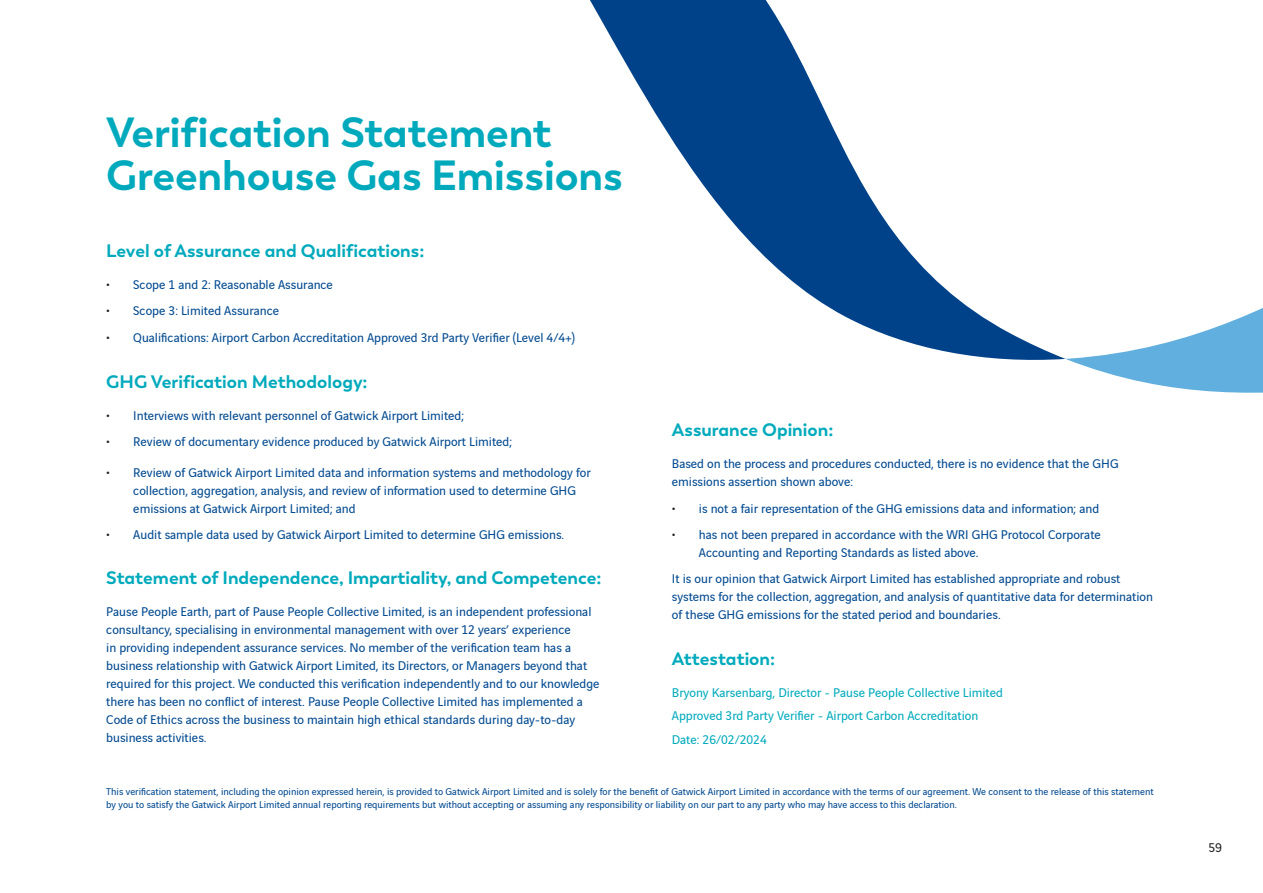
<style>
.page{position:relative;width:1263px;height:893px;background:#fff}
.page>*{position:absolute;margin:0;border:0;box-sizing:border-box;transform-origin:0 0}
.t1{font:700 42px/43.5px "Trenda";letter-spacing:-.005em;color:#00aabc}
.t2{font:700 18px "Trenda";color:#00aabc}
.Paragraph_-_dark_blue{font:13.5px/18px "Vinci Sans";color:#014990}
.t3{font:13.5px "Vinci Sans";color:#00aabc}
.t4{font:13.5px "Vinci Sans";color:#231f20}
.t5{font:10.5px/13.5px "Vinci Sans";color:#014990}
.s1{font-size:18px;color:#231f20}
</style>
<div class="page">
<svg style="left:1065px;top:308px;width:198px;height:85px"></svg>
<svg style="left:590px;top:0;width:475px;height:360px"></svg>
<p class="t1" style="left:106px;top:111px;width:518px">Verification Statement<br>Greenhouse Gas Emissions</p>
<p class="t2" style="left:106px;top:239px;width:320px">Level of Assurance and Qualifications:</p>
<p class="Paragraph_-_dark_blue" style="left:106px;top:274px;width:228px"><span class="s1">•</span> Scope 1 and 2: Reasonable Assurance</p>
<p class="Paragraph_-_dark_blue" style="left:106px;top:301px;width:174px"><span class="s1">•</span> Scope 3: Limited Assurance</p>
<p class="Paragraph_-_dark_blue" style="left:106px;top:327px;width:470px"><span class="s1">•</span> Qualifications: Airport Carbon Accreditation Approved 3rd Party Verifier (Level 4/4+)</p>
<p class="t2" style="left:106px;top:370px;width:263px">GHG Verification Methodology:</p>
<p class="Paragraph_-_dark_blue" style="left:106px;top:405px;width:359px"><span class="s1">•</span> Interviews with relevant personnel of Gatwick Airport Limited;</p>
<p class="Paragraph_-_dark_blue" style="left:106px;top:432px;width:407px"><span class="s1">•</span> Review of documentary evidence produced by Gatwick Airport Limited;</p>
<p class="Paragraph_-_dark_blue" style="left:133px;top:462px;width:459px;text-indent:-27px"><span class="s1">•</span> Review of Gatwick Airport Limited data and information systems and methodology for collection, aggregation, analysis, and review of information used to determine GHG emissions at Gatwick Airport Limited; and</p>
<p class="Paragraph_-_dark_blue" style="left:106px;top:525px;width:459px"><span class="s1">•</span> Audit sample data used by Gatwick Airport Limited to determine GHG emissions.</p>
<p class="t2" style="left:106px;top:567px;width:497px">Statement of Independence, Impartiality, and Competence:</p>
<p class="Paragraph_-_dark_blue" style="left:106px;top:602px;width:495px">Pause People Earth, part of Pause People Collective Limited, is an independent professional consultancy, specialising in environmental management with over 12 years’ experience<br>in providing independent assurance services. No member of the verification team has a business relationship with Gatwick Airport Limited, its Directors, or Managers beyond that required for this project. We conducted this verification independently and to our knowledge there has been no conflict of interest. Pause People Collective Limited has implemented a Code of Ethics across the business to maintain high ethical standards during day-to-day business activities.</p>
<p class="t2" style="left:672px;top:419px;width:163px">Assurance Opinion:</p>
<p class="Paragraph_-_dark_blue" style="left:672px;top:454px;width:448px">Based on the process and procedures conducted, there is no evidence that the GHG emissions assertion shown above:</p>
<p class="Paragraph_-_dark_blue" style="left:672px;top:498px;width:429px"><span class="s1">•</span> is not a fair representation of the GHG emissions data and information; and</p>
<p class="Paragraph_-_dark_blue" style="left:699px;top:524px;width:403px;text-indent:-27px"><span class="s1">•</span> has not been prepared in accordance with the WRI GHG Protocol Corporate<br>Accounting and Reporting Standards as listed above.</p>
<p class="Paragraph_-_dark_blue" style="left:672px;top:568px;width:483px">It is our opinion that Gatwick Airport Limited has established appropriate and robust systems for the collection, aggregation, and analysis of quantitative data for determination of these GHG emissions for the stated period and boundaries.</p>
<p class="t2" style="left:672px;top:647px;width:105px">Attestation:</p>
<p class="t3" style="left:672px;top:683px;width:332px">Bryony Karsenbarg, Director - Pause People Collective Limited</p>
<p class="t3" style="left:672px;top:706px;width:308px">Approved 3rd Party Verifier - Airport Carbon Accreditation</p>
<p class="t3" style="left:672px;top:729px;width:96px">Date: 26/02/2024</p>
<p class="t5" style="left:106px;top:784px;width:1049px">This verification statement, including the opinion expressed herein, is provided to Gatwick Airport Limited and is solely for the benefit of Gatwick Airport Limited in accordance with the terms of our agreement. We consent to the release of this statement by you to satisfy the Gatwick Airport Limited annual reporting requirements but without accepting or assuming any responsibility or liability on our part to any party who may have access to this declaration.</p>
<p class="t4" style="left:1208px;top:838px;width:15px">59</p>
</div>
